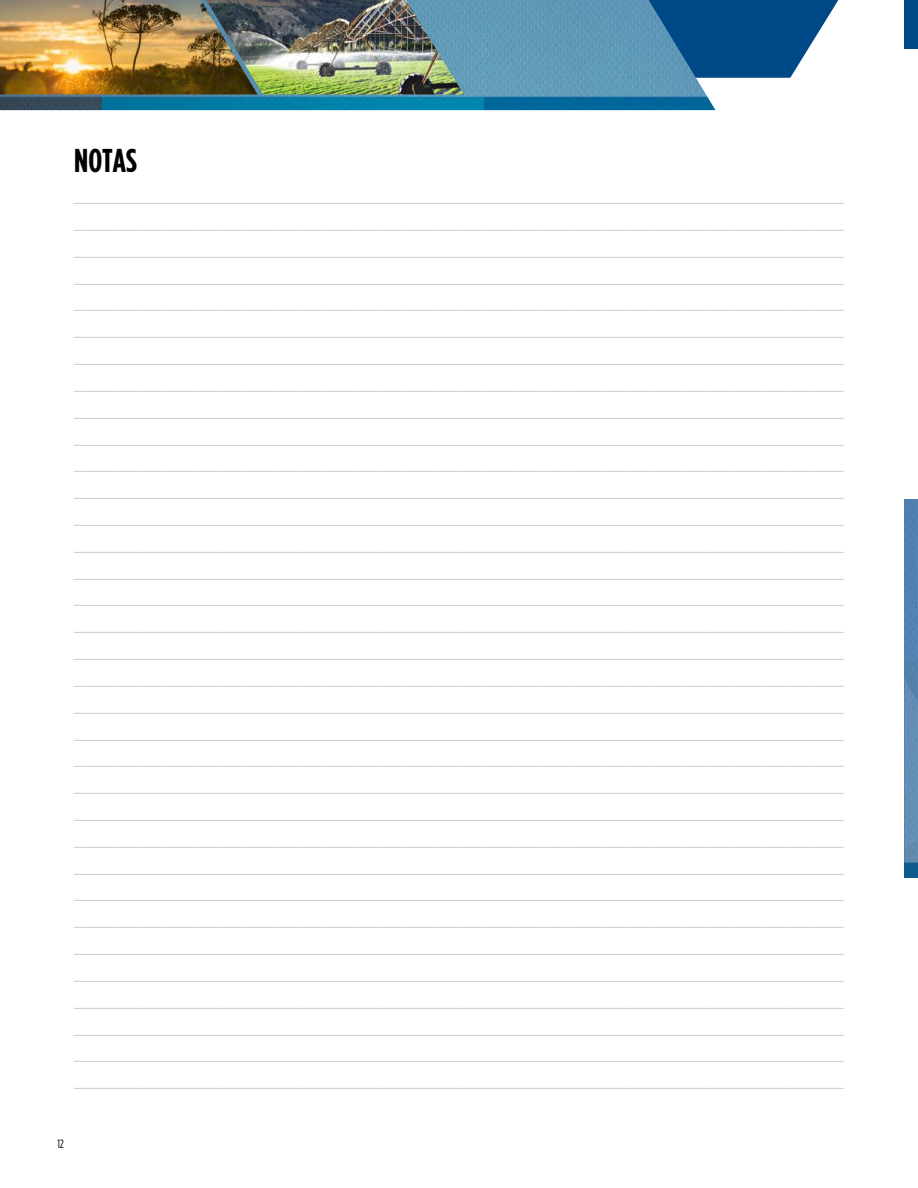
<style>
.page{position:relative;width:918px;height:1188px;background:#fff}
.page>*{position:absolute;margin:0;border:0;box-sizing:border-box;transform-origin:0 0}
.t1{font:700 33px "Gotham Condensed";color:#000}
.t2{font:18px/26.8px "Gotham Condensed";color:#c7c8ca;text-align:justify}
.t3{font:12px "Gotham Condensed";color:#000}
</style>
<div class="page">
<svg style="left:716px;top:0;width:123px;height:78px"></svg>
<img style="left:0;top:0;width:716px;height:110px">
<img style="left:0;top:0;width:198px;height:94px">
<img style="left:198px;top:0;width:266px;height:94px">
<img style="left:905px;top:500px;width:13px;height:378px">
<svg style="left:904px;top:678px;width:14px;height:184px;background:#618cb2"></svg>
<div style="left:904px;top:0;width:14px;height:48px;background:#004987"></div>
<h1 class="t1" style="left:74px;top:141px;width:64px">NOTAS</h1>
<p class="t2" style="left:74px;top:181px;width:771px">_______________________________________________________________________________________________ _______________________________________________________________________________________________ _______________________________________________________________________________________________ _______________________________________________________________________________________________ _______________________________________________________________________________________________ _______________________________________________________________________________________________ _______________________________________________________________________________________________ _______________________________________________________________________________________________ _______________________________________________________________________________________________ _______________________________________________________________________________________________ _______________________________________________________________________________________________ _______________________________________________________________________________________________ _______________________________________________________________________________________________ _______________________________________________________________________________________________ _______________________________________________________________________________________________ _______________________________________________________________________________________________ _______________________________________________________________________________________________ _______________________________________________________________________________________________ _______________________________________________________________________________________________ _______________________________________________________________________________________________ _______________________________________________________________________________________________ _______________________________________________________________________________________________ _______________________________________________________________________________________________ _______________________________________________________________________________________________ _______________________________________________________________________________________________ _______________________________________________________________________________________________ _______________________________________________________________________________________________ _______________________________________________________________________________________________ _______________________________________________________________________________________________ _______________________________________________________________________________________________ _______________________________________________________________________________________________ _______________________________________________________________________________________________ _______________________________________________________________________________________________ _______________________________________________________________________________________________</p>
<p class="t3" style="left:57px;top:1137px;width:8px">12</p>
</div>
